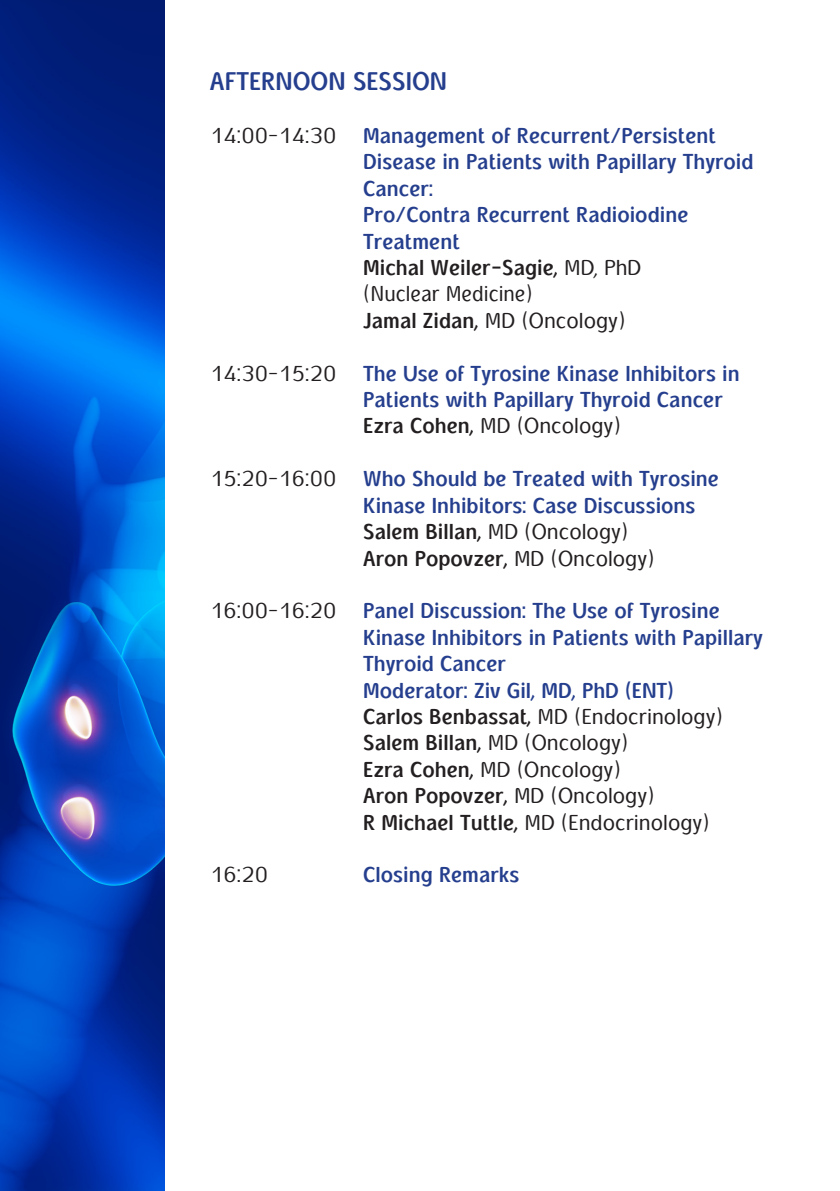
<style>
.page{position:relative;width:840px;height:1191px;background:#fff}
.page>*{position:absolute;margin:0;border:0;box-sizing:border-box;transform-origin:0 0}
.t1{font:700 26px "En Typogarph";color:#253f8e;scale:.9 1}
.t2{font:700 22px/26.4px "En Typogarph";color:#253f8e;scale:.9 1}
.t3{font:22px/26.4px "En Typogarph";color:#231f20;scale:.9 1}
.t4{font:700 22px "En Typogarph";color:#231f20;scale:.9 1}
.s1{font-weight:400;color:#231f20}
.s2{font-weight:700}
.s3{font-weight:400}
</style>
<div class="page">
<img style="left:0;top:0;width:164px;height:1191px">
<p class="t1" style="left:210px;top:63px;width:265px">AFTERNOON SESSION</p>
<p class="t2" style="left:363px;top:123px;width:435px;text-indent:-153px"><span class="s1">14:00-14:30</span> Management of Recurrent/Persistent<br>Disease in Patients with Papillary Thyroid<br>Cancer:</p>
<p class="t2" style="left:363px;top:203px;width:362px">Pro/Contra Recurrent Radioiodine<br>Treatment</p>
<p class="t3" style="left:363px;top:255px;width:310px"><span class="s2">Michal Weiler-Sagie,</span> MD, PhD (Nuclear Medicine)</p>
<p class="t3" style="left:363px;top:308px;width:293px"><span class="s2">Jamal Zidan,</span> MD (Oncology)</p>
<p class="t2" style="left:363px;top:361px;width:419px;text-indent:-153px"><span class="s1">14:30-15:20</span> The Use of Tyrosine Kinase Inhibitors in<br>Patients with Papillary Thyroid Cancer</p>
<p class="t3" style="left:363px;top:414px;width:287px"><span class="s2">Ezra Cohen,</span> MD (Oncology)</p>
<p class="t2" style="left:363px;top:467px;width:396px;text-indent:-153px"><span class="s1">15:20-16:00</span> Who Should be Treated with Tyrosine<br>Kinase Inhibitors: Case Discussions</p>
<p class="t4" style="left:363px;top:516px;width:296px">Salem Billan, <span class="s3">MD (Oncology)</span></p>
<p class="t4" style="left:363px;top:543px;width:325px">Aron Popovzer, <span class="s3">MD (Oncology)</span></p>
<p class="t2" style="left:363px;top:599px;width:445px;text-indent:-153px"><span class="s1">16:00-16:20</span> Panel Discussion: The Use of Tyrosine<br>Kinase Inhibitors in Patients with Papillary<br>Thyroid Cancer</p>
<p class="t2" style="left:363px;top:678px;width:346px">Moderator: Ziv Gil, MD, PhD (ENT)</p>
<p class="t3" style="left:363px;top:704px;width:401px"><span class="s2">Carlos Benbassat,</span> MD (Endocrinology)</p>
<p class="t4" style="left:363px;top:728px;width:296px">Salem Billan, <span class="s3">MD (Oncology)</span></p>
<p class="t3" style="left:363px;top:757px;width:287px"><span class="s2">Ezra Cohen,</span> MD (Oncology)</p>
<p class="t4" style="left:363px;top:780px;width:325px">Aron Popovzer, <span class="s3">MD (Oncology)</span></p>
<p class="t3" style="left:363px;top:810px;width:386px"><span class="s2">R Michael Tuttle,</span> MD (Endocrinology)</p>
<p class="t3" style="left:210px;top:863px;width:66px">16:20</p>
<p class="t2" style="left:363px;top:863px;width:175px">Closing Remarks</p>
</div>
